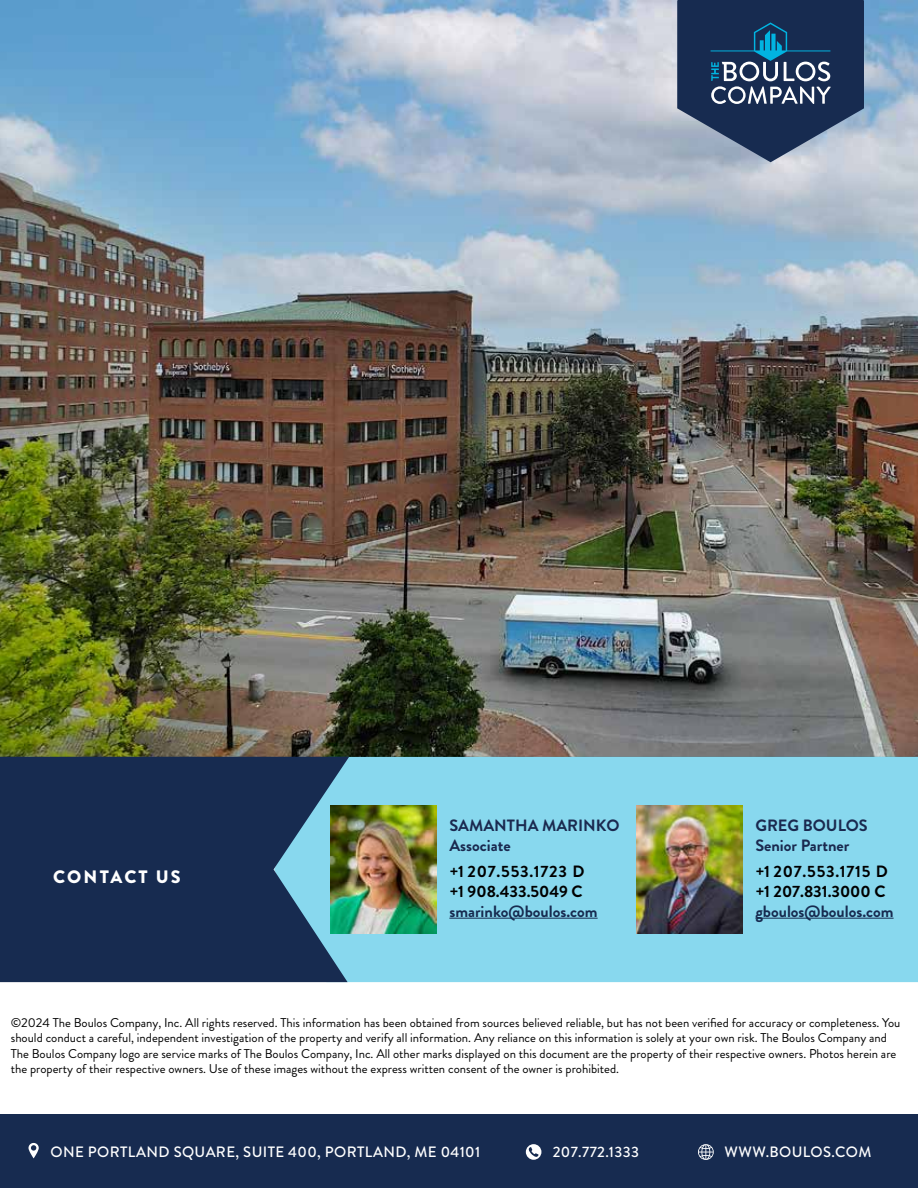
<style>
.page{position:relative;width:918px;height:1188px;background:#fff}
.page>*{position:absolute;margin:0;border:0;box-sizing:border-box;transform-origin:0 0}
.t1{font:900 18px "Brandon Grotesque";letter-spacing:.12em;color:#fff}
.t2{font:700 16.35px/19.6px "Brandon Grotesque";letter-spacing:.02em;color:#000}
.t3{font:700 16.35px/19.6px "Brandon Grotesque";color:#1a294f}
.t4{font:700 16.35px "Brandon Grotesque";color:#172b50}
.t5{font:500 15px "Brandon Grotesque";letter-spacing:.025em;color:#fff}
.t6{font:12.75px/15.3px "Brandon Grotesque";color:#000}
</style>
<div class="page">
<img style="left:0;top:0;width:918px;height:757px">
<div style="left:349px;top:757px;width:569px;height:225px;background:#88d8ee"></div>
<svg style="left:677px;top:0;width:187px;height:162px"></svg>
<svg style="left:0;top:757px;width:349px;height:225px;fill:#172b50"></svg>
<div style="left:0;top:1115px;width:918px;height:73px;background:#172b50"></div>
<svg style="left:29px;top:1143px;width:10px;height:15px"></svg>
<svg style="left:526px;top:1144px;width:15px;height:16px"></svg>
<svg style="left:698px;top:1144px;width:16px;height:16px"></svg>
<hr style="left:449px;top:918px;width:149px;height:1px;background:#172b50">
<img style="left:331px;top:806px;width:106px;height:127px">
<hr style="left:755px;top:918px;width:139px;height:1px;background:#172b50">
<img style="left:637px;top:806px;width:106px;height:127px">
<h1 class="t1" style="left:53px;top:864px;width:129px">CONTACT US</h1>
<p class="t3" style="left:449px;top:816px;width:172px">SAMANTHA MARINKO<br>Associate</p>
<p class="t2" style="left:449px;top:862px;width:137px">+1 207.553.1723 D +1 908.433.5049 C</p>
<p class="t4" style="left:449px;top:899px;width:150px">smarinko@boulos.com</p>
<p class="t3" style="left:755px;top:816px;width:114px">GREG BOULOS<br>Senior Partner</p>
<p class="t2" style="left:755px;top:862px;width:134px">+1 207.553.1715 D +1 207.831.3000 C</p>
<p class="t4" style="left:755px;top:899px;width:140px">gboulos@boulos.com</p>
<p class="t6" style="left:11px;top:1015px;width:891px">©2024 The Boulos Company, Inc. All rights reserved. This information has been obtained from sources believed reliable, but has not been verified for accuracy or completeness. You should conduct a careful, independent investigation of the property and verify all information. Any reliance on this information is solely at your own risk. The Boulos Company and The Boulos Company logo are service marks of The Boulos Company, Inc. All other marks displayed on this document are the property of their respective owners. Photos herein are the property of their respective owners. Use of these images without the express written consent of the owner is prohibited.</p>
<p class="t5" style="left:51px;top:1141px;width:431px">ONE PORTLAND SQUARE, SUITE 400, PORTLAND, ME 04101</p>
<p class="t5" style="left:553px;top:1141px;width:88px">207.772.1333</p>
<p class="t5" style="left:725px;top:1141px;width:148px">WWW.BOULOS.COM</p>
</div>
